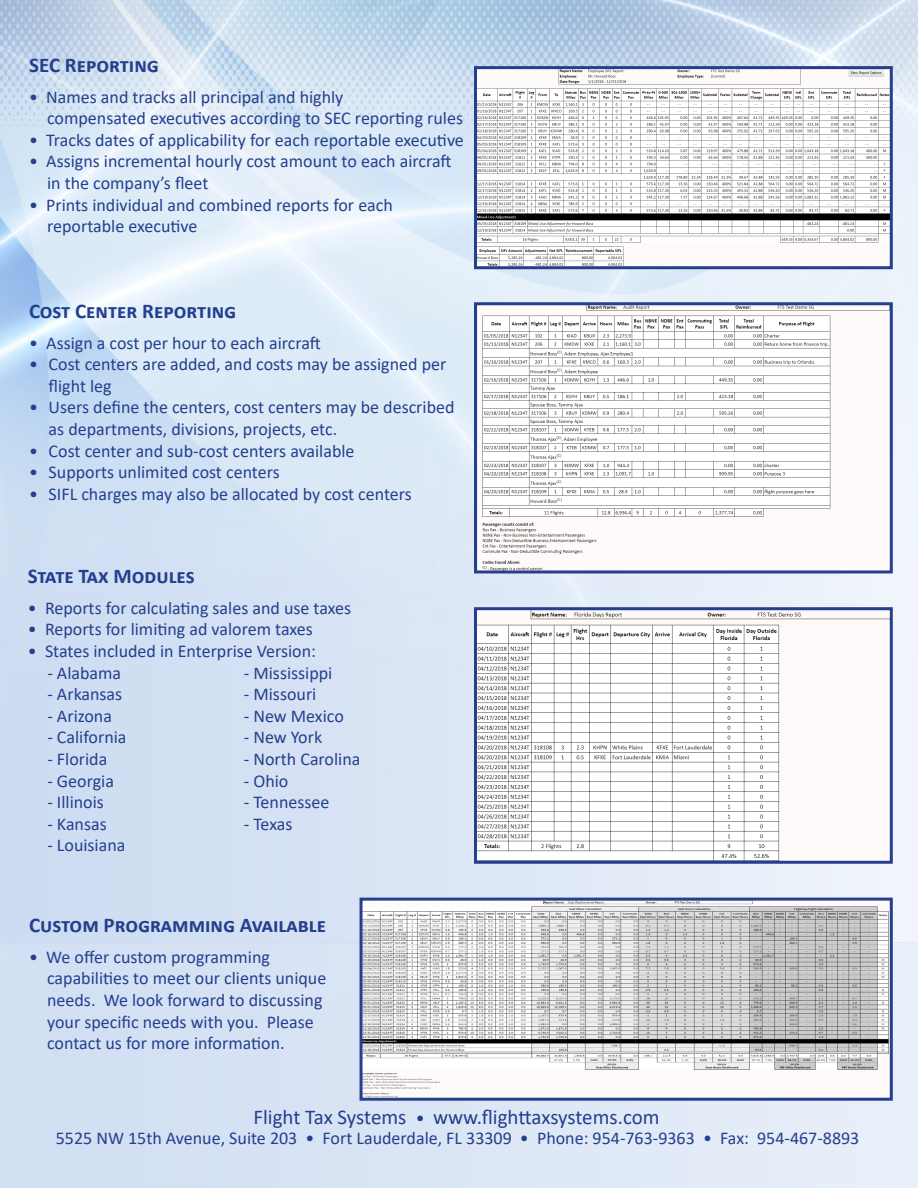
<style>
.page{position:relative;width:918px;height:1188px;background:#fff}
.page>*{position:absolute;margin:0;border:0;box-sizing:border-box;transform-origin:0 0}
.t1{font:700 21px "Calibri";color:#253f8e}
.t2{font:21px "Calibri";letter-spacing:-.005em;color:#253f8e}
.t3{font:18px/21.6px "Calibri";color:#253f8e}
.s1{font-size:18px}
</style>
<div class="page">
<img style="left:0;top:0;width:918px;height:1188px">
<img style="left:478px;top:70px;width:411px;height:195px">
<div style="left:474px;top:66px;width:419px;height:203px;border:3px solid #253f8e"></div>
<img style="left:478px;top:306px;width:411px;height:263px">
<div style="left:474px;top:302px;width:419px;height:271px;border:3px solid #253f8e"></div>
<img style="left:478px;top:611px;width:411px;height:249px">
<div style="left:474px;top:607px;width:419px;height:257px;border:3px solid #253f8e"></div>
<img style="left:364px;top:902px;width:525px;height:195px">
<div style="left:360px;top:898px;width:533px;height:203px;border:3px solid #253f8e"></div>
<p class="t1" style="left:29px;top:50px;width:131px">SEC Reporting</p>
<p class="t3" style="left:29px;top:85px;width:316px">• Names and tracks all principal and highly</p>
<p class="t3" style="left:47px;top:107px;width:417px">compensated executives according to SEC reporting rules</p>
<p class="t3" style="left:29px;top:128px;width:436px">• Tracks dates of applicability for each reportable executive</p>
<p class="t3" style="left:29px;top:150px;width:424px">• Assigns incremental hourly cost amount to each aircraft</p>
<p class="t3" style="left:47px;top:172px;width:163px">in the company’s fleet</p>
<p class="t3" style="left:29px;top:193px;width:365px">• Prints individual and combined reports for each</p>
<p class="t3" style="left:47px;top:215px;width:152px">reportable executive</p>
<p class="t1" style="left:29px;top:296px;width:209px">Cost Center Reporting</p>
<p class="t3" style="left:29px;top:331px;width:293px">• Assign a cost per hour to each aircraft</p>
<p class="t3" style="left:29px;top:353px;width:419px">• Cost centers are added, and costs may be assigned per</p>
<p class="t3" style="left:49px;top:375px;width:65px">flight leg</p>
<p class="t3" style="left:49px;top:396px;width:407px;text-indent:-19px">• Users define the centers, cost centers may be described as departments, divisions, projects, etc.</p>
<p class="t3" style="left:29px;top:439px;width:327px">• Cost center and sub-cost centers available</p>
<p class="t3" style="left:29px;top:461px;width:252px">• Supports unlimited cost centers</p>
<p class="t3" style="left:29px;top:483px;width:384px">• SIFL charges may also be allocated by cost centers</p>
<p class="t1" style="left:28px;top:561px;width:168px">State Tax Modules</p>
<p class="t3" style="left:28px;top:597px;width:325px">• Reports for calculating sales and use taxes</p>
<p class="t3" style="left:28px;top:618px;width:286px">• Reports for limiting ad valorem taxes</p>
<p class="t3" style="left:28px;top:640px;width:290px">• States included in Enterprise Version:</p>
<p class="t3" style="left:47px;top:661px;width:75px">- Alabama</p>
<p class="t3" style="left:244px;top:661px;width:90px">- Mississippi</p>
<p class="t3" style="left:47px;top:683px;width:76px">- Arkansas</p>
<p class="t3" style="left:244px;top:683px;width:74px">- Missouri</p>
<p class="t3" style="left:47px;top:705px;width:66px">- Arizona</p>
<p class="t3" style="left:244px;top:705px;width:101px">- New Mexico</p>
<p class="t3" style="left:47px;top:726px;width:81px">- California</p>
<p class="t3" style="left:244px;top:726px;width:80px">- New York</p>
<p class="t3" style="left:47px;top:748px;width:61px">- Florida</p>
<p class="t3" style="left:244px;top:748px;width:118px">- North Carolina</p>
<p class="t3" style="left:47px;top:769px;width:68px">- Georgia</p>
<p class="t3" style="left:244px;top:769px;width:46px">- Ohio</p>
<p class="t3" style="left:47px;top:791px;width:58px">- Illinois</p>
<p class="t3" style="left:244px;top:791px;width:87px">- Tennessee</p>
<p class="t3" style="left:47px;top:813px;width:61px">- Kansas</p>
<p class="t3" style="left:244px;top:813px;width:50px">- Texas</p>
<p class="t3" style="left:47px;top:834px;width:80px">- Louisiana</p>
<p class="t1" style="left:29px;top:910px;width:298px">Custom Programming Available</p>
<p class="t3" style="left:29px;top:946px;width:242px">• We offer custom programming</p>
<p class="t3" style="left:47px;top:967px;width:281px">capabilities to meet our clients unique</p>
<p class="t3" style="left:47px;top:989px;width:277px">needs. We look forward to discussing</p>
<p class="t3" style="left:47px;top:1010px;width:268px">your specific needs with you. Please</p>
<p class="t3" style="left:47px;top:1032px;width:239px">contact us for more information.</p>
<p class="t2" style="left:253px;top:1102px;width:408px">Flight Tax Systems <span class="s1">•</span> www.flighttaxsystems.com</p>
<p class="t3" style="left:56px;top:1127px;width:805px">5525 NW 15th Avenue, Suite 203 • Fort Lauderdale, FL 33309 • Phone: 954-763-9363 • Fax: 954-467-8893</p>
</div>
